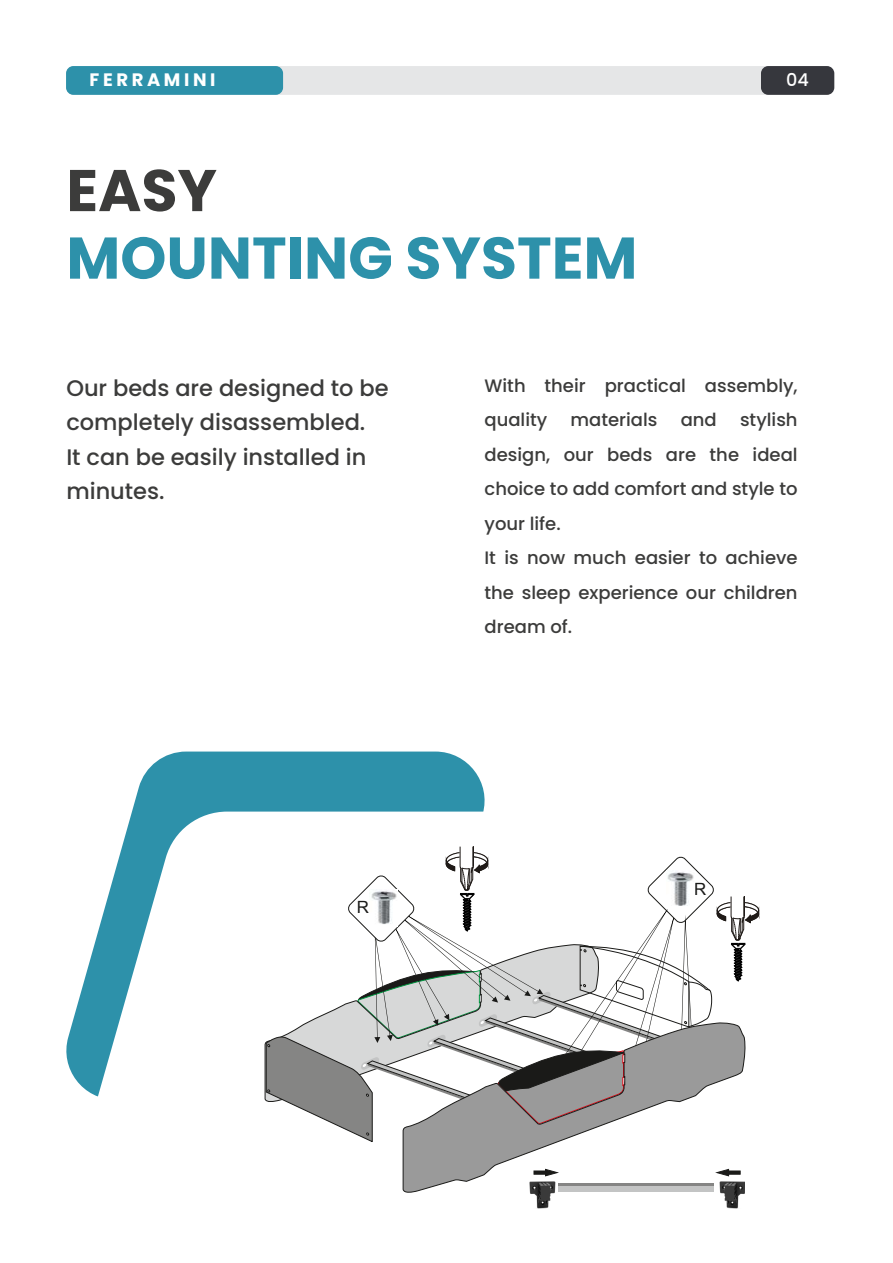
<style>
.page{position:relative;width:893px;height:1263px;background:#fff}
.page>*{position:absolute;margin:0;border:0;box-sizing:border-box;transform-origin:0 0}
.t1{font:700 58.65px "Poppins";color:#2d91aa}
.t2{font:700 58.65px "Poppins";color:#3c3c3b}
.t3{font:500 22.5px/34.5px "Poppins";color:#3c3c3b}
.t4{font:500 18px/34.5px "Poppins";color:#3c3c3b}
.t5{font:700 18px "Poppins";letter-spacing:.2em;color:#fff}
.t6{font:500 17.55px "Poppins";color:#fff}
.t7{font:16.95px "Arial";color:#1a1a18}
</style>
<div class="page">
<svg style="left:132px;top:751px;width:350px;height:60px;background:#3f9ab1"></svg>
<svg style="left:66px;top:811px;width:672px;height:398px"></svg>
<div style="left:66px;top:66px;width:768px;height:29px;background:#e5e6e7;border-radius:7px"></div>
<div style="left:66px;top:66px;width:217px;height:29px;background:#2d91aa;border-radius:7px"></div>
<div style="left:761px;top:66px;width:73px;height:29px;background:#36373d;border-radius:7px"></div>
<svg style="left:403px;top:1142px;width:342px;height:52px"></svg>
<svg style="left:266px;top:785px;width:494px;height:357px"></svg>
<img style="left:369px;top:889px;width:28px;height:38px">
<img style="left:666px;top:871px;width:28px;height:37px">
<div style="left:558px;top:1186px;width:156px;height:5px;background:#c3c4c4"></div>
<hr style="left:558px;top:1183px;width:156px;height:3px;background:#858584">
<img style="left:720px;top:1182px;width:25px;height:26px">
<img style="left:530px;top:1182px;width:25px;height:26px">
<svg style="left:533px;top:1168px;width:27px;height:9px"></svg>
<svg style="left:714px;top:1168px;width:27px;height:9px"></svg>
<p class="t5" style="left:90px;top:69px;width:127px">FERRAMINI</p>
<p class="t6" style="left:786px;top:70px;width:24px">04</p>
<h1 class="t2" style="left:66px;top:157px;width:152px">EASY</h1>
<h1 class="t1" style="left:66px;top:224px;width:572px">MOUNTING SYSTEM</h1>
<p class="t3" style="left:66px;top:371px;width:324px">Our beds are designed to be completely disassembled.<br>It can be easily installed in minutes.</p>
<p class="t4" style="left:485px;top:368px;width:315px">With their practical assembly, quality</p>
<p class="t4" style="left:485px;top:403px;width:315px;text-indent:255px">stylish design, our beds are the ideal choice to add comfort and style to your life.<br>It is now much easier to achieve the sleep experience our children dream of.</p>
<p class="t4" style="left:571px;top:403px;width:88px">materials</p>
<p class="t4" style="left:681px;top:403px;width:38px">and</p>
<p class="t7" style="left:357px;top:896px;width:14px">R</p>
<p class="t7" style="left:694px;top:877px;width:14px">R</p>
</div>
